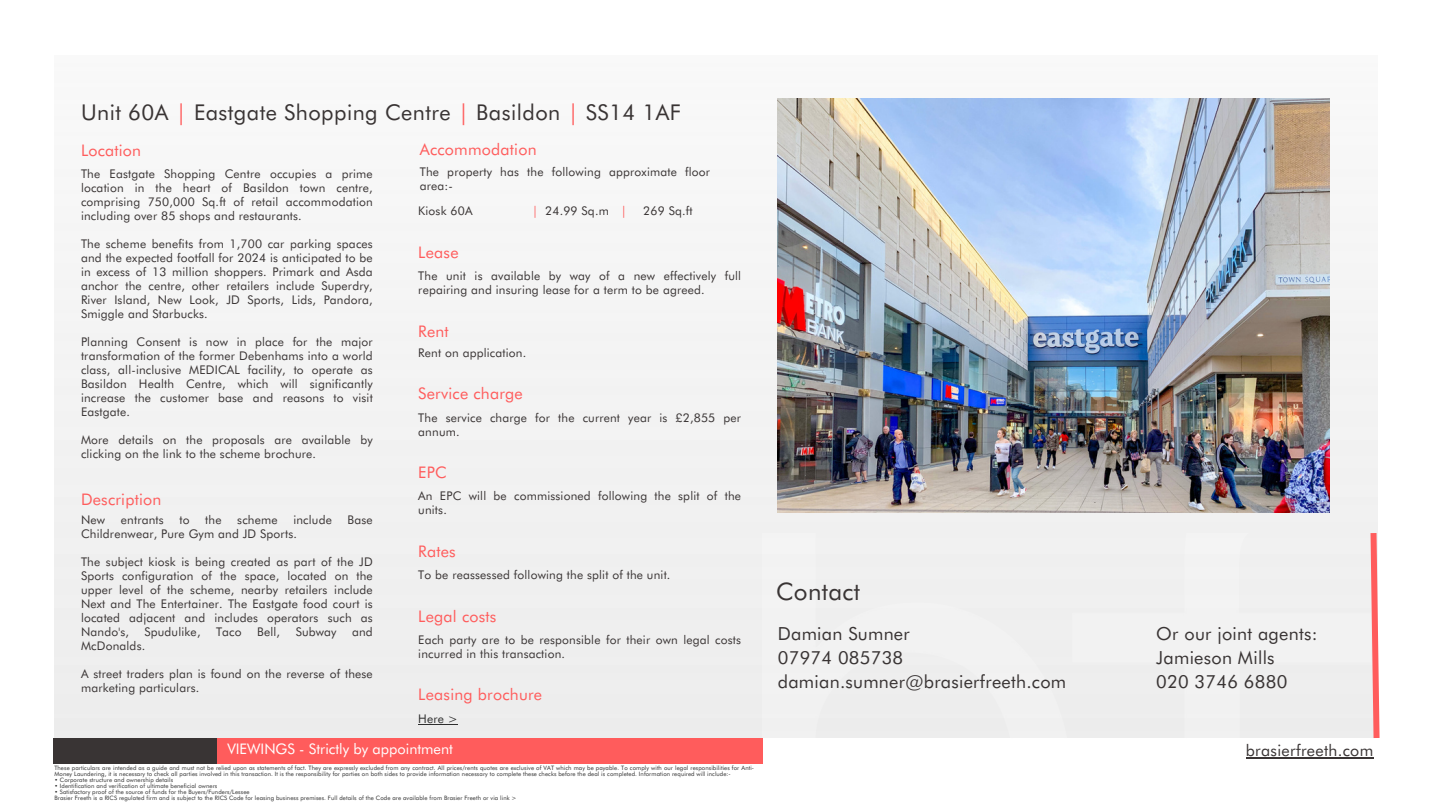
<style>
.page{position:relative;width:1440px;height:810px;background:#fff}
.page>*{position:absolute;margin:0;border:0;box-sizing:border-box;transform-origin:0 0}
.t1{font:24.2px "Futura BT";letter-spacing:.015em;color:#393434}
.t2{font:21.8px "Futura BT";letter-spacing:.02em;color:#393434}
.t3{font:18px/24px "Futura BT";letter-spacing:.015em;color:#393434}
.t4{font:16px "Futura BT";letter-spacing:.015em;color:#ff5c5c}
.t5{font:16px "Futura BT";letter-spacing:.02em;color:#393434}
.t6{font:14.6px "Futura BT";color:#fff}
.t7{font:12px/14px "Futura BT";letter-spacing:.015em;color:#393434}
.t8{font:12px "Futura BT";color:#2e2e2e}
.t9{font:6px/6px "Futura BT";letter-spacing:.015em;color:#2e2e2e}
.s1{color:#ff5c5c}
</style>
<div class="page">
<div style="left:54px;top:98px;width:1323px;height:640px;background:#f2f2f2"></div>
<div style="left:763px;top:533px;width:604px;height:205px;background:#f0f0f0"></div>
<svg style="left:1367px;top:527px;width:13px;height:211px"></svg>
<div style="left:217px;top:738px;width:546px;height:26px;background:#ff5c5c"></div>
<div style="left:53px;top:738px;width:164px;height:26px;background:#393434"></div>
<img style="left:778px;top:98px;width:552px;height:414px">
<hr style="left:1246px;top:757px;width:128px;height:2px;background:#393434">
<hr style="left:418px;top:724px;width:40px;height:1px;background:#2e2e2e">
<h2 class="t2" style="left:81px;top:96px;width:601px">Unit 60A <span class="s1">|</span> Eastgate Shopping Centre <span class="s1">|</span> Basildon <span class="s1">|</span> SS14 1AF</h2>
<h3 class="t4" style="left:81px;top:138px;width:62px">Location</h3>
<p class="t7" style="left:81px;top:166px;width:293px;text-align:justify">The Eastgate Shopping Centre occupies a prime location in the heart of Basildon town centre, comprising 750,000 Sq.ft of retail accommodation including over 85 shops and restaurants.</p>
<p class="t7" style="left:81px;top:236px;width:293px;text-align:justify">The scheme benefits from 1,700 car parking spaces and the expected footfall for 2024 is anticipated to be in excess of 13 million shoppers. Primark and Asda anchor the centre, other retailers include Superdry, River Island, New Look, JD Sports, Lids, Pandora, Smiggle and Starbucks.</p>
<p class="t7" style="left:81px;top:334px;width:293px;text-align:justify">Planning Consent is now in place for the major transformation of the former Debenhams into a world class, all-inclusive MEDICAL facility, to operate as Basildon Health Centre, which will significantly increase the customer base and reasons to visit Eastgate.</p>
<p class="t7" style="left:81px;top:432px;width:293px">More details on the proposals are available by clicking on the link to the scheme brochure.</p>
<h3 class="t4" style="left:420px;top:138px;width:118px">Accommodation</h3>
<p class="t7" style="left:420px;top:164px;width:292px">The property has the following approximate floor area:-</p>
<p class="t7" style="left:418px;top:203px;width:56px">Kiosk 60A</p>
<p class="t7" style="left:532px;top:203px;width:96px"><span class="s1">|</span> 24.99 Sq.m <span class="s1">|</span></p>
<p class="t7" style="left:643px;top:203px;width:51px">269 Sq.ft</p>
<h3 class="t4" style="left:418px;top:240px;width:42px">Lease</h3>
<p class="t7" style="left:418px;top:268px;width:324px">The unit is available by way of a new effectively full repairing and insuring lease for a term to be agreed.</p>
<h3 class="t4" style="left:418px;top:319px;width:32px">Rent</h3>
<p class="t7" style="left:418px;top:345px;width:110px">Rent on application.</p>
<h3 class="t4" style="left:418px;top:381px;width:106px">Service charge</h3>
<p class="t7" style="left:418px;top:410px;width:324px">The service charge for the current year is £2,855 per annum.</p>
<h3 class="t4" style="left:81px;top:487px;width:82px">Description</h3>
<p class="t7" style="left:81px;top:512px;width:26px">New</p>
<p class="t7" style="left:121px;top:512px;width:44px">entrants</p>
<p class="t7" style="left:179px;top:512px;width:12px">to</p>
<p class="t7" style="left:205px;top:512px;width:18px">the</p>
<p class="t7" style="left:237px;top:512px;width:42px">scheme</p>
<p class="t7" style="left:293px;top:512px;width:40px">include</p>
<p class="t7" style="left:348px;top:512px;width:27px">Base</p>
<p class="t7" style="left:81px;top:526px;width:217px">Childrenwear, Pure Gym and JD Sports.</p>
<p class="t7" style="left:81px;top:554px;width:293px;text-align:justify">The subject kiosk is being created as part of the JD Sports configuration of the space, located on the upper level of the scheme, nearby retailers include Next and The Entertainer. The Eastgate food court is located adjacent and includes operators such as Nando's,</p>
<p class="t7" style="left:144px;top:624px;width:58px">Spudulike,</p>
<p class="t7" style="left:216px;top:624px;width:27px">Taco</p>
<p class="t7" style="left:257px;top:624px;width:24px">Bell,</p>
<p class="t7" style="left:296px;top:624px;width:42px">Subway</p>
<p class="t7" style="left:352px;top:624px;width:22px">and</p>
<p class="t7" style="left:81px;top:638px;width:66px">McDonalds.</p>
<p class="t7" style="left:81px;top:666px;width:293px">A street traders plan is found on the reverse of these marketing particulars.</p>
<h3 class="t4" style="left:418px;top:461px;width:30px">EPC</h3>
<p class="t7" style="left:418px;top:488px;width:324px">An EPC will be commissioned following the split of the units.</p>
<h3 class="t4" style="left:418px;top:540px;width:39px">Rates</h3>
<p class="t7" style="left:418px;top:567px;width:254px">To be reassessed following the split of the unit.</p>
<h3 class="t4" style="left:418px;top:604px;width:80px">Legal costs</h3>
<p class="t7" style="left:418px;top:631px;width:324px">Each party are to be responsible for their own legal costs incurred in this transaction.</p>
<h3 class="t4" style="left:418px;top:683px;width:125px">Leasing brochure</h3>
<p class="t8" style="left:418px;top:710px;width:41px">Here &gt;</p>
<h1 class="t1" style="left:776px;top:573px;width:86px">Contact</h1>
<h3 class="t3" style="left:778px;top:620px;width:290px">Damian Sumner<br>07974 085738 damian.sumner@brasierfreeth.com</h3>
<h3 class="t3" style="left:1156px;top:620px;width:163px">Or our joint agents:<br>Jamieson Mills<br>020 3746 6880</h3>
<p class="t6" style="left:227px;top:738px;width:227px">VIEWINGS - Strictly by appointment</p>
<h3 class="t5" style="left:1246px;top:739px;width:129px">brasierfreeth.com</h3>
<p class="t9" style="left:54px;top:764px;width:701px">These particulars are intended as a guide and must not be relied upon as statements of fact. They are expressly excluded from any contract. All prices/rents quotes are exclusive of VAT which may be payable. To comply with our legal responsibilities for Anti-<br>Money Laundering, it is necessary to check all parties involved in this transaction. It is the responsibility for parties on both sides to provide information necessary to complete these checks before the deal is completed. Information required will include:-</p>
<p class="t9" style="left:54px;top:776px;width:120px">• Corporate structure and ownership details</p>
<p class="t9" style="left:54px;top:782px;width:164px">• Identification and verification of ultimate beneficial owners</p>
<p class="t9" style="left:54px;top:788px;width:464px">• Satisfactory proof of the source of funds for the Buyers/Funders/Lessee<br>Brasier Freeth is a RICS regulated firm and is subject to the RICS Code for leasing business premises. Full details of the Code are available from Brasier Freeth or via link &gt;</p>
</div>
